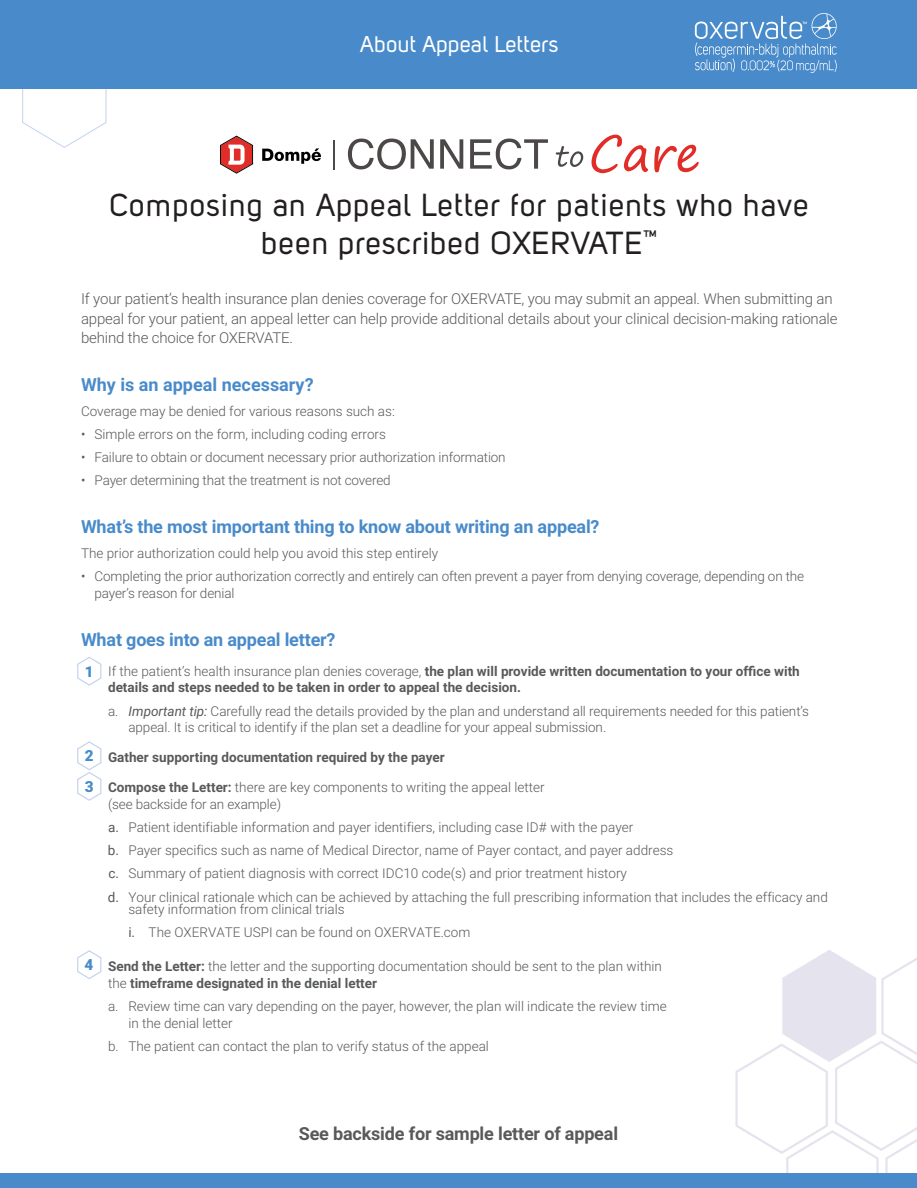
<style>
.page{position:relative;width:917px;height:1188px;background:#fff}
.page>*{position:absolute;margin:0;border:0;box-sizing:border-box;transform-origin:0 0}
.t1{font:31.5px/37.8px "Uni Sans Regular";letter-spacing:.03em;color:#231f20;text-align:center}
.t2{font:22.5px "Uni Sans Regular";letter-spacing:.01em;color:#fff}
.t3{font:700 18px "Roboto";letter-spacing:-.01em;color:#498bca}
.t4{font:700 18px "Roboto";letter-spacing:-.01em;color:#58595b}
.t5{font:900 15.3px/30.5px "Roboto";color:#498bca}
.t6{font:300 15px/19.5px "Roboto";letter-spacing:-.01em;color:#58595b}
.t7{font:300 13.5px/16.5px "Roboto";color:#58595b}
.t8{font:700 13.5px/16.5px "Roboto";color:#58595b}
.s1{font-weight:300}
.s2{font-weight:400;font-style:italic}
.s3{font-weight:700}
.s4{font-weight:400}
</style>
<div class="page">
<svg style="left:734px;top:950px;width:182px;height:224px"></svg>
<svg style="left:0;top:88px;width:151px;height:60px"></svg>
<svg style="left:262px;top:148px;width:59px;height:16px"></svg>
<svg style="left:220px;top:136px;width:33px;height:38px"></svg>
<svg style="left:333px;top:140px;width:1px;height:29px"></svg>
<svg style="left:555px;top:146px;width:28px;height:21px"></svg>
<svg style="left:591px;top:135px;width:57px;height:38px"></svg>
<svg style="left:654px;top:145px;width:44px;height:27px"></svg>
<svg style="left:348px;top:139px;width:85px;height:31px"></svg>
<svg style="left:440px;top:139px;width:23px;height:30px"></svg>
<svg style="left:470px;top:139px;width:78px;height:30px"></svg>
<div style="left:0;top:1174px;width:916px;height:14px;background:#498bca"></div>
<svg style="left:77px;top:656px;width:25px;height:30px"></svg>
<svg style="left:77px;top:741px;width:25px;height:60px"></svg>
<svg style="left:77px;top:950px;width:25px;height:29px"></svg>
<div style="left:0;top:0;width:916px;height:88px;background:#498bca"></div>
<svg style="left:694px;top:13px;width:143px;height:60px"></svg>
<h2 class="t2" style="left:360px;top:31px;width:199px">About Appeal Letters</h2>
<h1 class="t1" style="left:110px;top:186px;width:700px">Composing an Appeal Letter for patients who have been prescribed OXERVATE<sup>™</sup></h1>
<p class="t6" style="left:81px;top:289px;width:757px">If your patient’s health insurance plan denies coverage for OXERVATE, you may submit an appeal. When submitting an appeal for your patient, an appeal letter can help provide additional details about your clinical decision-making rationale behind the choice for OXERVATE.</p>
<h3 class="t3" style="left:81px;top:372px;width:234px">Why is an appeal necessary?</h3>
<p class="t7" style="left:81px;top:402px;width:315px">Coverage may be denied for various reasons such as:</p>
<p class="t7" style="left:81px;top:425px;width:306px">• Simple errors on the form, including coding errors</p>
<p class="t7" style="left:81px;top:449px;width:426px">• Failure to obtain or document necessary prior authorization information</p>
<p class="t7" style="left:81px;top:472px;width:311px">• Payer determining that the treatment is not covered</p>
<h3 class="t3" style="left:81px;top:514px;width:520px">What’s the most important thing to know about writing an appeal?</h3>
<p class="t7" style="left:81px;top:545px;width:358px">The prior authorization could help you avoid this step entirely</p>
<p class="t7" style="left:94px;top:568px;width:711px;text-indent:-14px">• Completing the prior authorization correctly and entirely can often prevent a payer from denying coverage, depending on the payer’s reason for denial</p>
<h3 class="t3" style="left:81px;top:627px;width:256px">What goes into an appeal letter?</h3>
<p class="t8" style="left:108px;top:662px;width:693px"><span class="s1">If the patient’s health insurance plan denies coverage,</span> the plan will provide written documentation to your office with details and steps needed to be taken in order to appeal the decision.</p>
<p class="t7" style="left:128px;top:702px;width:682px;text-indent:-20px">a. <span class="s2">Important tip:</span> Carefully read the details provided by the plan and understand all requirements needed for this patient’s appeal. It is critical to identify if the plan set a deadline for your appeal submission.</p>
<p class="t8" style="left:108px;top:749px;width:338px">Gather supporting documentation required by the payer</p>
<p class="t7" style="left:108px;top:779px;width:438px"><span class="s3">Compose the Letter:</span> there are key components to writing the appeal letter (see backside for an example)</p>
<p class="t7" style="left:108px;top:815px;width:721px;line-height:23.2px"><span class="s4">a.</span> Patient identifiable information and payer identifiers, including case ID# with the payer<br><span class="s4">b.</span> Payer specifics such as name of Medical Director, name of Payer contact, and payer address<br><span class="s4">c.</span> Summary of patient diagnosis with correct IDC10 code(s) and prior treatment history<br><span class="s4">d.</span> Your clinical rationale which can be achieved by attaching the full prescribing information that includes the efficacy and</p>
<p class="t7" style="left:128px;top:897px;width:343px;line-height:23.2px">safety information from clinical trials<br><span class="s4">i.</span> The OXERVATE USPI can be found on OXERVATE.com</p>
<p class="t7" style="left:108px;top:958px;width:555px"><span class="s3">Send the Letter:</span> the letter and the supporting documentation should be sent to the plan within the <span class="s3">timeframe designated in the denial letter</span></p>
<p class="t7" style="left:128px;top:998px;width:540px;text-indent:-20px">a. Review time can vary depending on the payer, however, the plan will indicate the review time in the denial letter</p>
<p class="t7" style="left:108px;top:1037px;width:382px">b. The patient can contact the plan to verify status of the appeal</p>
<p class="t5" style="left:85px;top:656px;width:10px">1</p>
<p class="t5" style="left:85px;top:740px;width:10px">2<br>3</p>
<p class="t5" style="left:84px;top:949px;width:10px">4</p>
<h3 class="t4" style="left:299px;top:1121px;width:321px">See backside for sample letter of appeal</h3>
</div>
